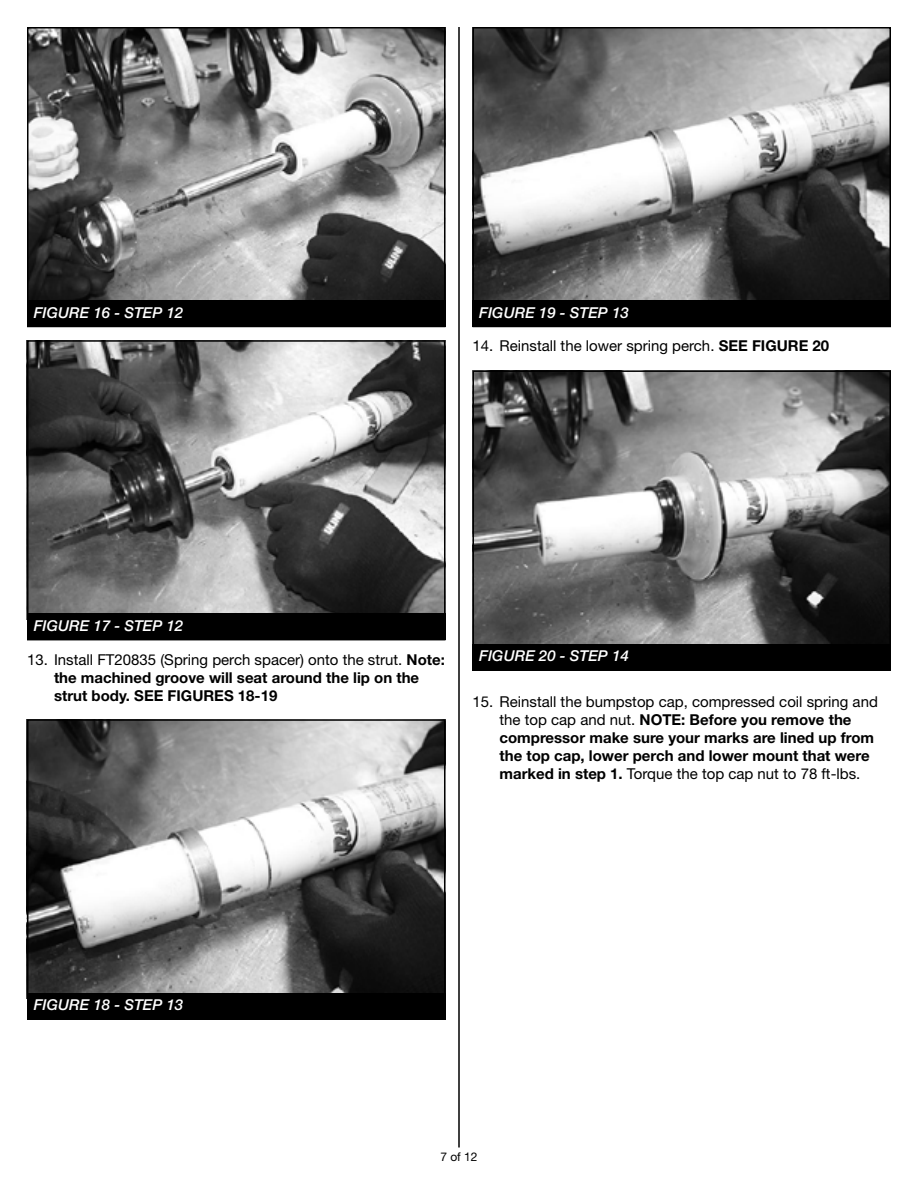
<style>
.page{position:relative;width:918px;height:1188px;background:#fff}
.page>*{position:absolute;margin:0;border:0;box-sizing:border-box;transform-origin:0 0}
.t1{font:700 15px/18px "Helvetica Neue LT Std";color:#000}
.t2{font:italic 500 15px "Helvetica Neue LT Std";color:#fff}
.t3{font:15px "Helvetica Neue LT Std";color:#000}
.t4{font:12px "Helvetica Neue LT Std";color:#000}
.s1{font-weight:700}
.s2{font-weight:400}
</style>
<div class="page">
<hr style="left:458px;top:27px;width:2px;height:1121px;background:#000">
<img style="left:30px;top:30px;width:413px;height:270px">
<div style="left:27px;top:27px;width:419px;height:300px;border:2px solid #000"></div>
<div style="left:27px;top:300px;width:419px;height:27px;background:#000"></div>
<img style="left:30px;top:343px;width:413px;height:270px">
<div style="left:27px;top:340px;width:419px;height:300px;border:2px solid #000"></div>
<div style="left:27px;top:613px;width:419px;height:27px;background:#000"></div>
<img style="left:30px;top:722px;width:413px;height:271px">
<div style="left:27px;top:719px;width:419px;height:301px;border:2px solid #000"></div>
<div style="left:27px;top:993px;width:419px;height:27px;background:#000"></div>
<img style="left:475px;top:30px;width:413px;height:270px">
<div style="left:472px;top:27px;width:419px;height:300px;border:2px solid #000"></div>
<div style="left:472px;top:300px;width:419px;height:27px;background:#000"></div>
<img style="left:475px;top:373px;width:413px;height:271px">
<div style="left:472px;top:370px;width:419px;height:301px;border:2px solid #000"></div>
<div style="left:472px;top:644px;width:419px;height:27px;background:#000"></div>
<p class="t2" style="left:34px;top:303px;width:151px">FIGURE 16 - STEP 12</p>
<p class="t2" style="left:479px;top:303px;width:151px">FIGURE 19 - STEP 13</p>
<p class="t3" style="left:472px;top:337px;width:358px">14. Reinstall the lower spring perch. <span class="s1">SEE FIGURE 20</span></p>
<p class="t2" style="left:34px;top:617px;width:151px">FIGURE 17 - STEP 12</p>
<p class="t1" style="left:54px;top:650px;width:392px;text-indent:-27px"><span class="s2">13. Install FT20835 (Spring perch spacer) onto the strut.</span> Note: the machined groove will seat around the lip on the strut body. SEE FIGURES 18-19</p>
<p class="t2" style="left:479px;top:647px;width:151px">FIGURE 20 - STEP 14</p>
<p class="t1" style="left:500px;top:692px;width:380px;text-indent:-27px"><span class="s2">15. Reinstall the bumpstop cap, compressed coil spring and the top cap and nut.</span> NOTE: Before you remove the compressor make sure your marks are lined up from the top cap, lower perch and lower mount that were marked in step 1. <span class="s2">Torque the top cap nut to 78 ft-lbs.</span></p>
<p class="t2" style="left:34px;top:996px;width:151px">FIGURE 18 - STEP 13</p>
<p class="t4" style="left:440px;top:1150px;width:39px">7 of 12</p>
</div>
